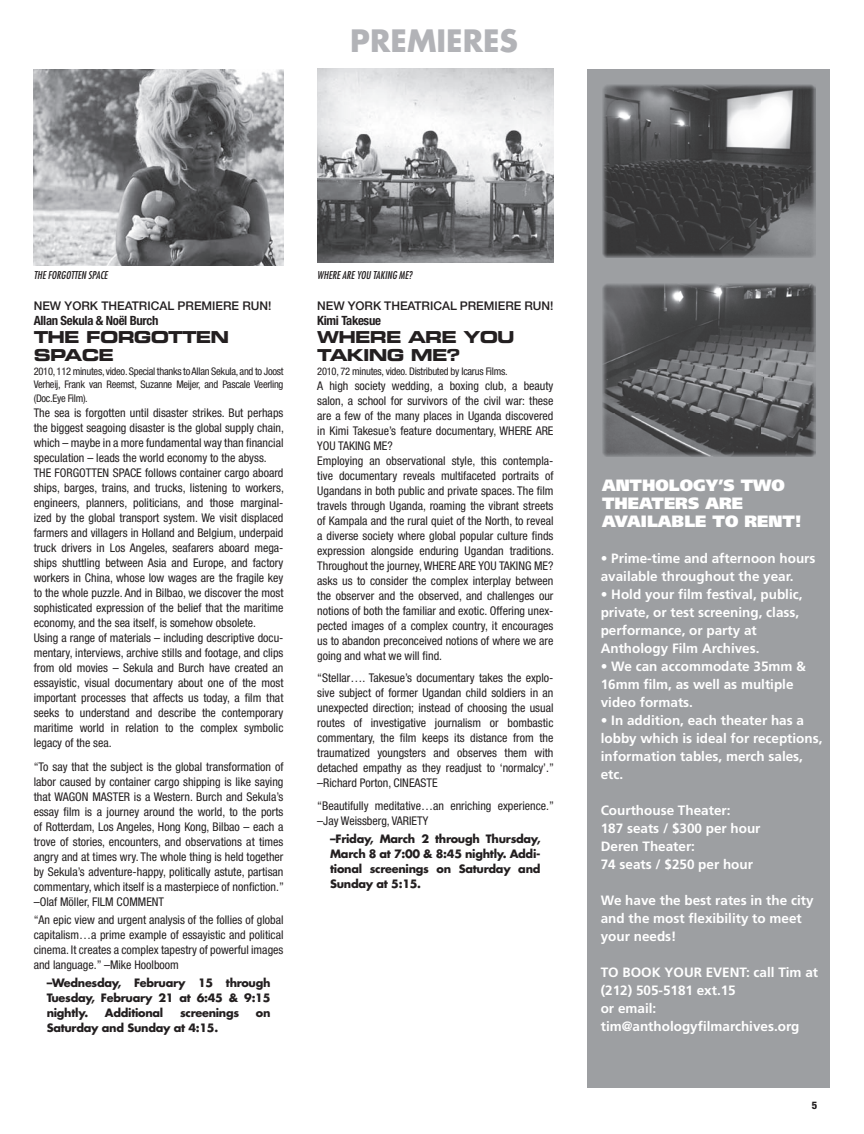
<style>
.page{position:relative;width:864px;height:1134px;background:#fff}
.page>*{position:absolute;margin:0;border:0;box-sizing:border-box;transform-origin:0 0}
.t1{font:700 30px "Futura";color:#b2b3b7}
.t2{font:16.5px/18px "Eurostile Bold Extended Two";letter-spacing:-.05em;color:#231f20}
.t3{font:900 16.35px/18px "Frutiger";color:#fff}
.t4{font:700 13.5px/18px "Frutiger";color:#fff}
.t5{font:700 condensed 12.75px "Helvetica Neue";letter-spacing:-.025em;color:#231f20}
.t6{font:condensed 12px/15px "Helvetica Neue";color:#231f20}
.t7{font:500 12px "Helvetica Neue";color:#231f20}
.t8{font:700 11.25px/15px "Futura";letter-spacing:-.025em;color:#231f20;text-align:justify}
.t9{font:condensed 10.5px/13.5px "Helvetica Neue";letter-spacing:-.025em;color:#231f20;text-align:justify}
.t10{font:italic condensed 10.5px "Futura";color:#231f20}
.t11{font:800 condensed 10.5px "Helvetica Neue";color:#231f20}
</style>
<div class="page">
<img style="left:317px;top:69px;width:237px;height:193px">
<img style="left:34px;top:69px;width:250px;height:196px">
<div style="left:587px;top:69px;width:243px;height:429px;background:#9d9fa2"></div>
<img style="left:602px;top:283px;width:213px;height:174px">
<img style="left:602px;top:84px;width:213px;height:174px">
<div style="left:587px;top:461px;width:243px;height:627px;background:#9d9fa2"></div>
<h1 class="t1" style="left:350px;top:20px;width:169px">premieres</h1>
<p class="t10" style="left:34px;top:269px;width:75px">THE FORGOTTEN SPACE</p>
<p class="t10" style="left:317px;top:269px;width:96px">WHERE ARE YOU TAKING ME?</p>
<p class="t7" style="left:34px;top:299px;width:239px">NEW YORK THEATRICAL PREMIERE RUN!</p>
<p class="t5" style="left:34px;top:313px;width:126px">Allan Sekula &amp; Noël Burch</p>
<h2 class="t2" style="left:34px;top:328px;width:197px">THE FORGOTTEN<br>SPACE</h2>
<p class="t9" style="left:34px;top:364px;width:251px">2010, 112 minutes, video. Special thanks to Allan Sekula, and to Joost verheij, Frank van Reemst, Suzanne Meijer, and Pascale veerling (Doc.Eye Film).</p>
<p class="t6" style="left:34px;top:405px;width:252px">The sea is forgotten until disaster strikes. But perhaps the biggest seagoing disaster is the global supply chain, which – maybe in a more fundamental way than financial speculation – leads the world economy to the abyss.<br>THE FORGOTTEN SPAcE follows container cargo aboard ships, barges, trains, and trucks, listening to workers, engineers, planners, politicians, and those marginal&shy;ized by the global transport system. We visit displaced farmers and villagers in Holland and Belgium, underpaid truck drivers in Los Angeles, seafarers aboard mega&shy;ships shuttling between Asia and Europe, and factory workers in china, whose low wages are the fragile key to the whole puzzle. And in Bilbao, we discover the most sophisticated expression of the belief that the maritime economy, and the sea itself, is somehow obsolete.<br>Using a range of materials – including descriptive docu&shy;mentary, interviews, archive stills and footage, and clips from old movies – Sekula and Burch have created an essayistic, visual documentary about one of the most important processes that affects us today, a film that seeks to understand and describe the contemporary maritime world in relation to the complex symbolic legacy of the sea.</p>
<p class="t6" style="left:34px;top:759px;width:252px;text-align:justify">“To say that the subject is the global transformation of labor caused by container cargo shipping is like saying that WAGON MASTER is a Western. Burch and Sekula’s essay film is a journey around the world, to the ports of Rotterdam, Los Angeles, Hong Kong, Bilbao – each a trove of stories, encounters, and observations at times angry and at times wry. The whole thing is held together by Sekula’s adventure-happy, politically astute, partisan commentary, which itself is a masterpiece of nonfiction.” –Olaf Möller, FILM cOMMENT</p>
<p class="t6" style="left:34px;top:912px;width:251px;text-align:justify">“An epic view and urgent analysis of the follies of global capitalism…a prime example of essayistic and political cinema. It creates a complex tapestry of powerful images and language.” –Mike Hoolboom</p>
<p class="t8" style="left:47px;top:975px;width:225px">–Wednesday, February 15 through tuesday, February 21 at 6:45 &amp; 9:15 nightly.</p>
<p class="t8" style="left:105px;top:1005px;width:60px">additional</p>
<p class="t8" style="left:180px;top:1005px;width:61px">screenings</p>
<p class="t8" style="left:256px;top:1005px;width:16px">on</p>
<p class="t8" style="left:47px;top:1020px;width:173px">saturday and sunday at 4:15.</p>
<p class="t7" style="left:317px;top:299px;width:238px">NEW YORK THEATRICAL PREMIERE RUN!</p>
<p class="t5" style="left:317px;top:313px;width:65px">Kimi Takesue</p>
<h2 class="t2" style="left:317px;top:328px;width:199px">WHERE ARE YOU<br>TAKING ME?</h2>
<p class="t9" style="left:317px;top:364px;width:192px">2010, 72 minutes, video. Distributed by Icarus Films.</p>
<p class="t6" style="left:317px;top:378px;width:238px">A high society wedding, a boxing club, a beauty salon, a school for survivors of the civil war: these are a few of the many places in Uganda discovered in Kimi Takesue’s feature documentary, WHERE ARE YOU TAKING ME?<br>Employing an observational style, this contempla&shy;tive documentary reveals multifaceted portraits of Ugandans in both public and private spaces. The film travels through Uganda, roaming the vibrant streets of Kampala and the rural quiet of the North, to reveal a diverse society where global popular culture finds expression alongside enduring Ugandan traditions.<br>Throughout the journey, WHERE ARE YOU TAKING ME? asks us to consider the complex interplay between the observer and the observed, and challenges our notions of both the familiar and exotic. Offering unex&shy;pected images of a complex country, it encourages us to abandon preconceived notions of where we are going and what we will find.</p>
<p class="t6" style="left:317px;top:671px;width:238px;text-align:justify">“Stellar…. Takesue’s documentary takes the explo&shy;sive subject of former Ugandan child soldiers in an unexpected direction; instead of choosing the usual routes of investigative journalism or bombastic commentary, the film keeps its distance from the traumatized youngsters and observes them with detached empathy as they readjust to ‘normalcy’.” –Richard Porton, cINEASTE</p>
<p class="t6" style="left:317px;top:798px;width:238px">“Beautifully meditative…an enriching experience.” –Jay Weissberg, vARIETY</p>
<p class="t8" style="left:330px;top:831px;width:212px">–Friday, march 2 through thursday, march 8 at 7:00 &amp; 8:45 nightly. addi&shy;tional screenings on saturday and sunday at 5:15.</p>
<h3 class="t3" style="left:602px;top:477px;width:201px">ANTHOLOGY’S TWO<br>THEATERS ARE<br>AVAILABLE TO RENT!</h3>
<p class="t4" style="left:601px;top:550px;width:216px">• Prime-time and afternoon hours available throughout the year.</p>
<p class="t4" style="left:601px;top:586px;width:203px">• Hold your film festival, public, private, or test screening, class, performance, or party at<br>Anthology Film Archives.</p>
<p class="t4" style="left:601px;top:658px;width:207px">• We can accommodate 35mm &amp;<br>16mm film, as well as multiple video formats.</p>
<p class="t4" style="left:601px;top:712px;width:223px">• In addition, each theater has a lobby which is ideal for receptions, information tables, merch sales, etc.</p>
<p class="t4" style="left:601px;top:802px;width:161px">Courthouse Theater:<br>187 seats / $300 per hour<br>Deren Theater:<br>74 seats / $250 per hour</p>
<p class="t4" style="left:601px;top:892px;width:214px">We have the best rates in the city and the most flexibility to meet your needs!</p>
<p class="t4" style="left:601px;top:964px;width:219px">TO BOOK YOUR EVENT: call Tim at (212) 505-5181 ext.15<br>or email: tim@anthologyfilmarchives.org</p>
<p class="t11" style="left:812px;top:1099px;width:7px">5</p>
</div>
